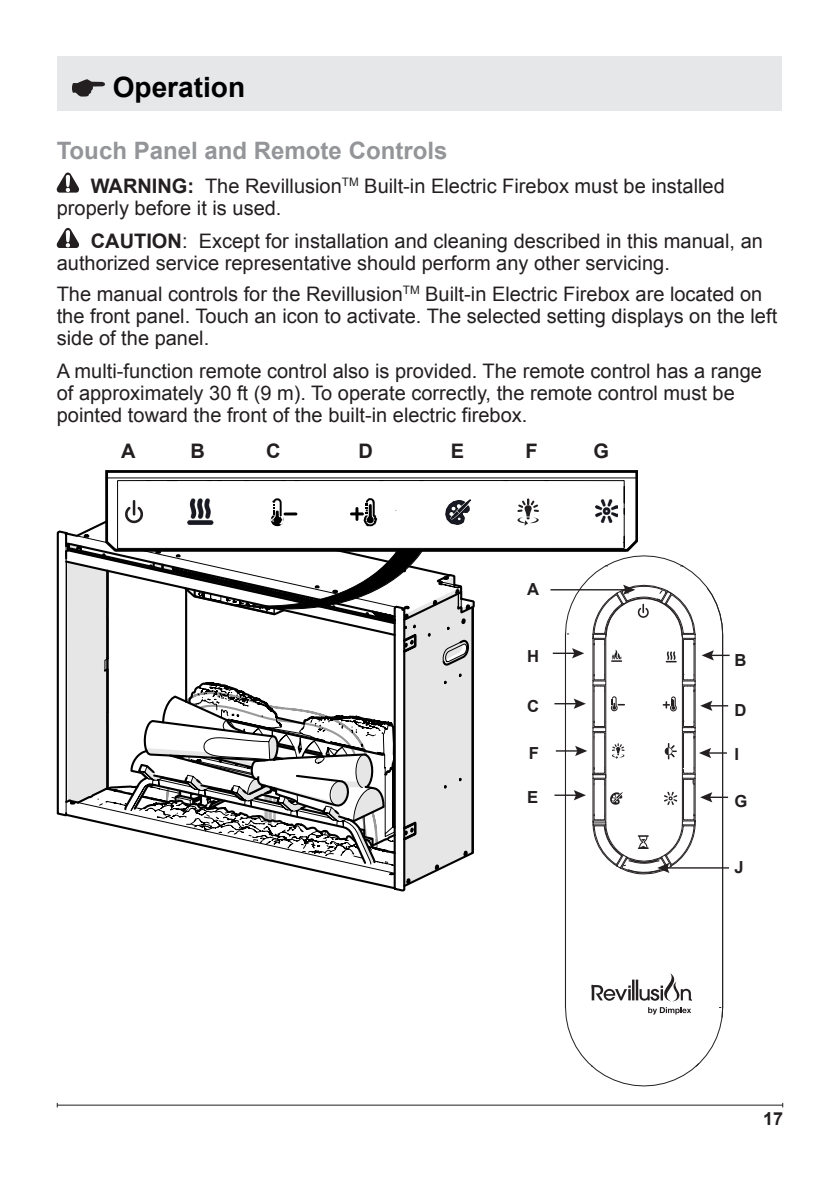
<style>
.page{position:relative;width:840px;height:1191px;background:#fff}
.page>*{position:absolute;margin:0;border:0;box-sizing:border-box;transform-origin:0 0}
.heading_1{font:700 28px "Arial";color:#000}
.Step_1{font:700 24px "Arial";color:#939598}
.Body_Text{font:20px/22px "Arial";color:#231f20}
.Caution{font:20px/22px "Arial";color:#231f20}
.TOC_Text{font:700 20px "Arial";color:#231f20}
.t1{font:700 18px "Arial";color:#231f20}
.t2{font:700 16.6px "Arial";color:#231f20}
.s1{font-weight:700}
</style>
<div class="page">
<hr style="left:57px;top:1104px;width:725px;height:1px;background:#231f20">
<div style="left:57px;top:57px;width:724px;height:54px;background:#e6e7e9"></div>
<svg style="left:72px;top:79px;width:33px;height:18px"></svg>
<svg style="left:57px;top:172px;width:22px;height:21px"></svg>
<svg style="left:57px;top:227px;width:22px;height:21px"></svg>
<svg style="left:105px;top:470px;width:532px;height:7px"></svg>
<hr style="left:709px;top:654px;width:20px;height:2px;background:#231f20">
<hr style="left:665px;top:867px;width:63px;height:1px;background:#231f20">
<svg style="left:57px;top:477px;width:670px;height:609px"></svg>
<p class="heading_1" style="left:113px;top:68px;width:134px">Operation</p>
<p class="Step_1" style="left:57px;top:135px;width:392px">Touch Panel and Remote Controls</p>
<p class="Caution" style="left:57px;top:175px;width:669px;text-indent:34px"><span class="s1">WARNING:</span> The Revillusion<sup>TM</sup> Built-in Electric Firebox must be installed properly before it is used.</p>
<p class="Caution" style="left:57px;top:230px;width:707px;text-indent:34px"><span class="s1">CAUTION</span>: Except for installation and cleaning described in this manual, an authorized service representative should perform any other servicing.</p>
<p class="Body_Text" style="left:57px;top:283px;width:721px">The manual controls for the Revillusion<sup>TM</sup> Built-in Electric Firebox are located on the front panel. Touch an icon to activate. The selected setting displays on the left side of the panel.</p>
<p class="Body_Text" style="left:57px;top:360px;width:706px">A multi-function remote control also is provided. The remote control has a range of approximately 30 ft (9 m). To operate correctly, the remote control must be pointed toward the front of the built-in electric firebox.</p>
<p class="TOC_Text" style="left:121px;top:437px;width:16px">A</p>
<p class="TOC_Text" style="left:190px;top:437px;width:16px">B</p>
<p class="TOC_Text" style="left:266px;top:437px;width:16px">C</p>
<p class="TOC_Text" style="left:358px;top:437px;width:16px">D</p>
<p class="TOC_Text" style="left:450px;top:437px;width:15px">E</p>
<p class="TOC_Text" style="left:525px;top:437px;width:14px">F</p>
<p class="TOC_Text" style="left:593px;top:437px;width:17px">G</p>
<p class="t2" style="left:527px;top:578px;width:13px">A</p>
<p class="t2" style="left:527px;top:645px;width:13px">H</p>
<p class="t2" style="left:734px;top:649px;width:13px">B</p>
<p class="t2" style="left:527px;top:694px;width:13px">C</p>
<p class="t2" style="left:734px;top:699px;width:13px">D</p>
<p class="t2" style="left:528px;top:742px;width:12px">F</p>
<p class="t2" style="left:734px;top:743px;width:6px">I</p>
<p class="t2" style="left:527px;top:786px;width:13px">E</p>
<p class="t2" style="left:734px;top:790px;width:14px">G</p>
<p class="t2" style="left:734px;top:856px;width:11px">J</p>
<p class="t1" style="left:762px;top:1106px;width:22px">17</p>
</div>
